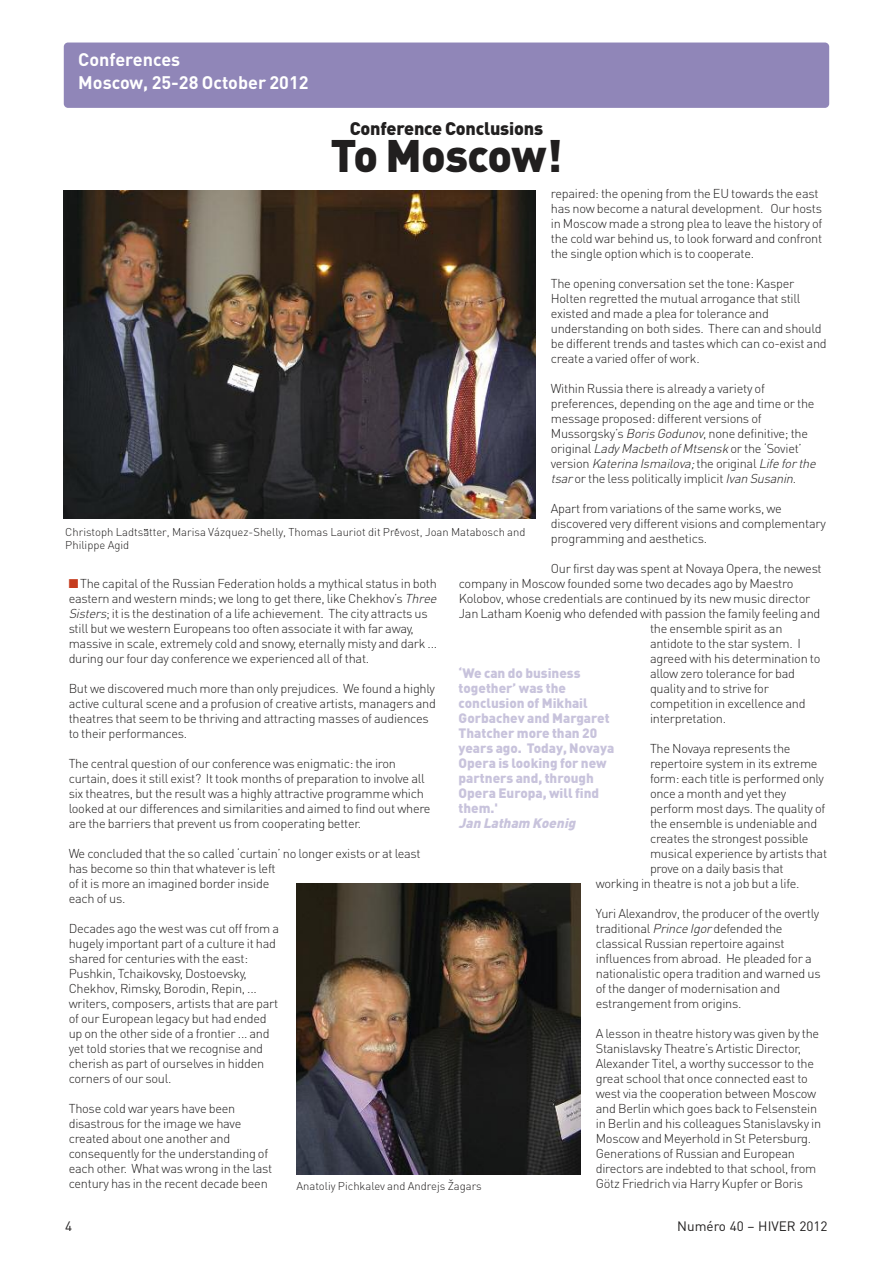
<style>
.page{position:relative;width:893px;height:1263px;background:#fff}
.page>*{position:absolute;margin:0;border:0;box-sizing:border-box;transform-origin:0 0}
.t1{font:900 45px "DIN";letter-spacing:-.015em;color:#211f1f}
.t2{font:700 18px/22.2px "DIN";color:#fff}
.t3{font:900 18px "DIN";letter-spacing:-.01em;color:#211f1f}
.t4{font:900 13.5px/15px "DIN";color:#c8c3dc}
.t5{font:13.5px "DIN";color:#211f1f}
.t6{font:italic 900 13.5px "DIN";color:#c8c3dc}
.t7{font:300 12.75px/15px "DIN Pro";letter-spacing:-.02em;color:#211f1f}
.t8{font:300 11.25px/13.5px "DIN";color:#211f1f}
.s1{font-style:italic}
.s2{font-family:"Baskerville";font-weight:700;font-style:italic}
.s3{color:#c53c1e}
</style>
<div class="page">
<div style="left:64px;top:43px;width:765px;height:65px;background:#9086b8;border-radius:4px"></div>
<img style="left:64px;top:191px;width:472px;height:327px">
<img style="left:296px;top:883px;width:285px;height:292px">
<h2 class="t2" style="left:78px;top:49px;width:232px">Conferences<br>Moscow, 25-28 October 2012</h2>
<h2 class="t3" style="left:350px;top:118px;width:195px">Conference Conclusions</h2>
<h1 class="t1" style="left:330px;top:130px;width:233px">To Moscow!</h1>
<p class="t7" style="left:551px;top:188px;width:273px">repaired: the opening from the EU towards the east has now become a natural development. Our hosts in Moscow made a strong plea to leave the history of the cold war behind us, to look forward and confront the single option which is to cooperate.</p>
<p class="t7" style="left:551px;top:278px;width:277px">The opening conversation set the tone: Kasper Holten regretted the mutual arrogance that still existed and made a plea for tolerance and understanding on both sides. There can and should be different trends and tastes which can co-exist and create a varied offer of work.</p>
<p class="t7" style="left:551px;top:383px;width:269px">Within Russia there is already a variety of preferences, depending on the age and time or the message proposed: different versions of Mussorgsky’s <span class="s1">BorisGodunov</span>, none definitive; the original <span class="s1">LadyMacbethofMtsensk</span>or the ‘Soviet’<br>ve rs i o n <span class="s1">Katerina Ismailova;</span> t h e o ri g i n a l <span class="s1">Life for the tsar</span>or the less politically implicit <span class="s1">IvanSusanin</span>.</p>
<p class="t7" style="left:551px;top:503px;width:277px">Apart from variations of the same works, we discovered very different visions and complementary programming and aesthetics.</p>
<p class="t7" style="left:551px;top:563px;width:272px">Our first day was spent at Novaya Opera, the newest</p>
<p class="t7" style="left:459px;top:578px;width:336px">company in Moscow founded some two decades ago by Maestro</p>
<p class="t7" style="left:459px;top:593px;width:353px">Kolobov, whose credentials are continued by its new music director</p>
<p class="t7" style="left:459px;top:608px;width:363px">Jan Latham Koenig who defended with passion the family feeling and</p>
<p class="t7" style="left:650px;top:623px;width:134px">the ensemble spirit as an</p>
<p class="t7" style="left:650px;top:638px;width:152px">antidote to the star system. I</p>
<p class="t7" style="left:650px;top:653px;width:172px">agreed with his determination to</p>
<p class="t7" style="left:650px;top:668px;width:147px">allow zero tolerance for bad</p>
<p class="t7" style="left:650px;top:683px;width:120px">quality and to strive for</p>
<p class="t7" style="left:650px;top:698px;width:157px">competition in excellence and</p>
<p class="t7" style="left:650px;top:713px;width:78px">interpretation.</p>
<p class="t7" style="left:650px;top:743px;width:142px">The Novaya represents the</p>
<p class="t7" style="left:650px;top:758px;width:169px">repertoire system in its extreme</p>
<p class="t7" style="left:650px;top:773px;width:176px">form: each title is performed only</p>
<p class="t7" style="left:650px;top:788px;width:138px">once a month and yet they</p>
<p class="t7" style="left:650px;top:803px;width:177px">perform most days. The quality of</p>
<p class="t7" style="left:650px;top:818px;width:169px">the ensemble is undeniable and</p>
<p class="t7" style="left:650px;top:833px;width:160px">creates the strongest possible</p>
<p class="t7" style="left:650px;top:848px;width:179px">musical experience by artists that</p>
<p class="t7" style="left:650px;top:863px;width:135px">prove on a daily basis that</p>
<p class="t7" style="left:596px;top:878px;width:205px">working in theatre is not a job but a life.</p>
<p class="t7" style="left:596px;top:908px;width:226px">Yuri Alexandrov, the producer of the overtly traditional <span class="s1">PrinceIgor</span>defended the classical Russian repertoire against influences from abroad. He pleaded for a nationalistic opera tradition and warned us of the danger of modernisation and estrangement from origins.</p>
<p class="t7" style="left:596px;top:1028px;width:227px">A lesson in theatre history was given by the Stanislavsky Theatre’s Artistic Director, Alexander Titel, a worthy successor to the great school that once connected east to west via the cooperation between Moscow and Berlin which goes back to Felsenstein in Berlin and his colleagues Stanislavsky in Moscow and Meyerhold in St Petersburg.<br>Generations of Russian and European directors are indebted to that school, from Götz Friedrich via Harry Kupfer or Boris</p>
<p class="t8" style="left:65px;top:525px;width:462px">Christoph Ladtsa<span class="s2">̈</span>tter, Marisa Vázquez-Shelly, Thomas Lauriot dit Pre<span class="s2">́</span>vost, Joan Matabosch and<br>Philippe Agid</p>
<p class="t7" style="left:69px;top:577px;width:372px"><span class="s3">■</span>The capital of the Russian Federation holds a mythical status in both eastern and western minds; we long to get there, like Chekhov’s <span class="s1">Three Sisters</span>; it is the destination of a life achievement. The city attracts us still but we western Europeans too often associate it with far away, massive in scale, extremely cold and snowy, eternally misty and dark ... during our four day conference we experienced all of that.</p>
<p class="t7" style="left:69px;top:682px;width:369px">But we discovered much more than only prejudices. We found a highly active cultural scene and a profusion of creative artists, managers and theatres that seem to be thriving and attracting masses of audiences to their performances.</p>
<p class="t7" style="left:69px;top:757px;width:363px">The central question of our conference was enigmatic: the iron curtain, does it still exist? It took months of preparation to involve all six theatres, but the result was a highly attractive programme which looked at our differences and similarities and aimed to find out where are the barriers that prevent us from cooperating better.</p>
<p class="t7" style="left:69px;top:847px;width:353px">We concluded that the so called ‘curtain’ no longer exists or at least has become so thin that whatever is left<br>of it is more an imagined border inside<br>each of us.</p>
<p class="t7" style="left:69px;top:922px;width:212px">Decades ago the west was cut off from a hugely important part of a culture it had shared for centuries with the east:<br>Pushkin, Tchaikovsky, Dostoevsky, Chekhov, Rimsky, Borodin, Repin, ... writers, composers, artists that are part of our European legacy but had ended up on the other side of a frontier ... and yet told stories that we recognise and cherish as part of ourselves in hidden corners of our soul.</p>
<p class="t7" style="left:69px;top:1102px;width:205px">Those cold war years have been disastrous for the image we have created about one another and consequently for the understanding of each other. What was wrong in the last century has in the recent decade been</p>
<p class="t4" style="left:459px;top:666px;width:157px">‘We can do business together’ was the conclusion of Mikhail<br>Gorbachev and Margaret<br>Thatcher more than 20 years ago. Today, Novaya<br>Opera is looking for new partners and, through<br>Opera Europa, will find them.'</p>
<p class="t6" style="left:459px;top:816px;width:118px">Jan Latham Koenig</p>
<p class="t8" style="left:296px;top:1179px;width:187px">Anatoliy Pichkalev and Andrejs Žagars</p>
<p class="t5" style="left:65px;top:1218px;width:9px">4</p>
<p class="t5" style="left:677px;top:1218px;width:152px">Numéro 40 – HIVER 2012</p>
</div>
